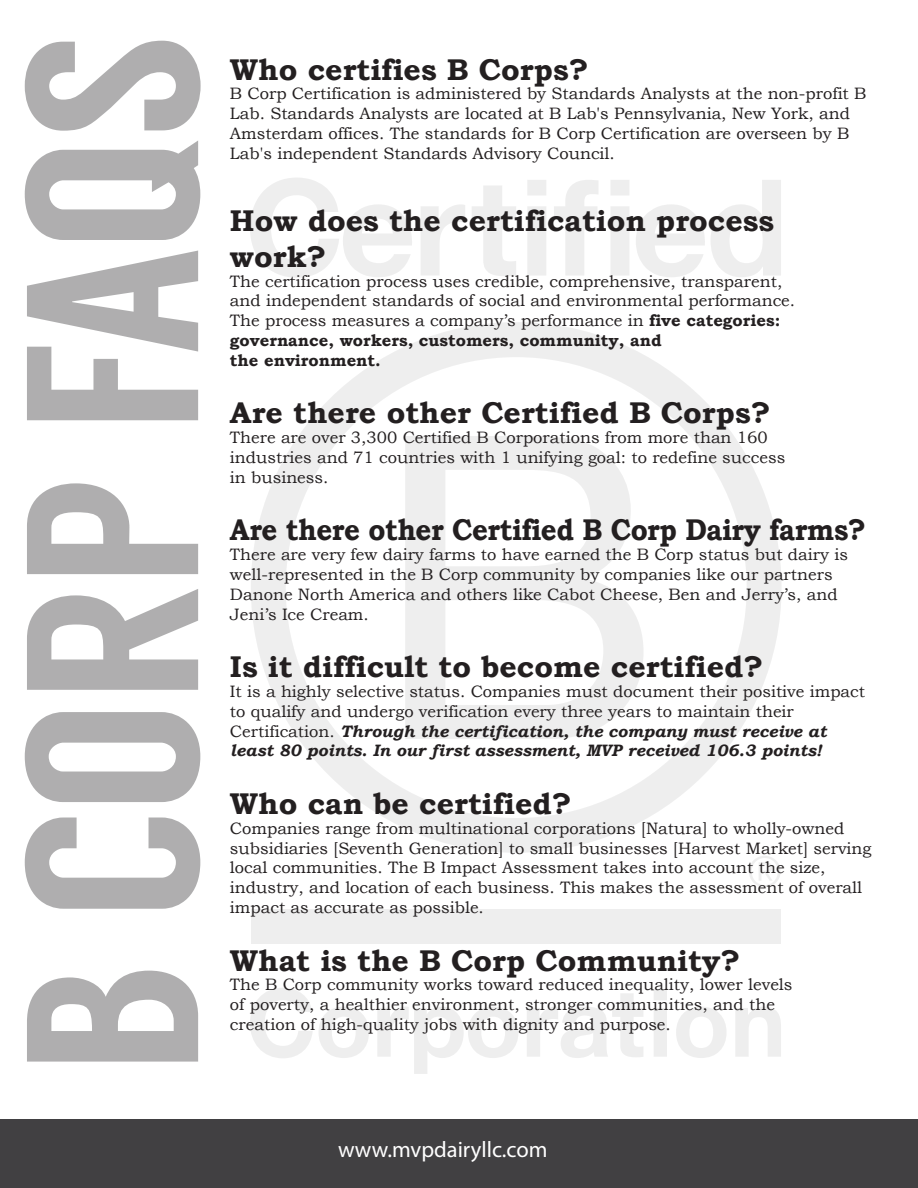
<style>
.page{position:relative;width:918px;height:1188px;background:#fff}
.page>*{position:absolute;margin:0;border:0;box-sizing:border-box;transform-origin:0 0}
.t1{font:700 30px/36px "Bookman Old Style";color:#231f20}
.t2{font:700 30px "Bookman Old Style";letter-spacing:-.02em;color:#231f20;scale:.92 1}
.t3{font:22.5px "Myriad Pro";color:#fff}
.t4{font:16.5px/19.8px "Bookman Old Style";color:#231f20}
.s1{font-weight:700}
.s2{font-weight:700;font-style:italic}
</style>
<div class="page">
<div style="left:0;top:1120px;width:918px;height:68px;background:#414042"></div>
<svg style="left:27px;top:971px;width:171px;height:91px"></svg>
<svg style="left:25px;top:817px;width:175px;height:92px"></svg>
<svg style="left:25px;top:712px;width:175px;height:90px"></svg>
<svg style="left:27px;top:589px;width:171px;height:101px"></svg>
<svg style="left:27px;top:483px;width:171px;height:91px"></svg>
<svg style="left:27px;top:251px;width:171px;height:169px"></svg>
<svg style="left:25px;top:140px;width:175px;height:100px"></svg>
<svg style="left:25px;top:41px;width:176px;height:90px"></svg>
<svg style="left:251px;top:322px;width:530px;height:531px"></svg>
<div style="left:251px;top:909px;width:530px;height:35px;background:#eee"></div>
<svg style="left:749px;top:856px;width:31px;height:31px"></svg>
<svg style="left:250px;top:178px;width:162px;height:100px"></svg>
<svg style="left:421px;top:205px;width:44px;height:70px"></svg>
<svg style="left:472px;top:186px;width:44px;height:90px"></svg>
<svg style="left:527px;top:180px;width:19px;height:95px"></svg>
<svg style="left:554px;top:180px;width:44px;height:95px"></svg>
<svg style="left:611px;top:180px;width:18px;height:95px;background:#efefef"></svg>
<svg style="left:636px;top:204px;width:69px;height:73px"></svg>
<svg style="left:711px;top:180px;width:70px;height:97px"></svg>
<svg style="left:250px;top:988px;width:63px;height:70px"></svg>
<svg style="left:319px;top:1007px;width:50px;height:51px"></svg>
<svg style="left:377px;top:1007px;width:141px;height:67px"></svg>
<svg style="left:527px;top:993px;width:116px;height:65px"></svg>
<svg style="left:654px;top:989px;width:13px;height:68px"></svg>
<svg style="left:676px;top:1007px;width:50px;height:51px"></svg>
<svg style="left:735px;top:1007px;width:46px;height:50px"></svg>
<h1 class="t1" style="left:230px;top:54px;width:360px">Who certifies B Corps?</h1>
<p class="t4" style="left:230px;top:86px;width:638px">B Corp Certification is administered by Standards Analysts at the non-profit B Lab. Standards Analysts are located at B Lab's Pennsylvania, New York, and Amsterdam offices. The standards for B Corp Certification are overseen by B Lab's independent Standards Advisory Council.</p>
<h1 class="t1" style="left:230px;top:205px;width:546px">How does the certification process work?</h1>
<p class="t4" style="left:230px;top:273px;width:567px">The certification process uses credible, comprehensive, transparent, and independent standards of social and environmental performance.<br>The process measures a company’s performance in <span class="s1">five categories: governance, workers, customers, community, and<br>the environment.</span></p>
<h1 class="t1" style="left:230px;top:398px;width:542px">Are there other Certified B Corps?</h1>
<p class="t4" style="left:230px;top:429px;width:557px">There are over 3,300 Certified B Corporations from more than 160 industries and 71 countries with 1 unifying goal: to redefine success in business.</p>
<h1 class="t2" style="left:230px;top:519px;width:693px">Are there other Certified B Corp Dairy farms?</h1>
<p class="t4" style="left:230px;top:546px;width:619px">There are very few dairy farms to have earned the B Corp status but dairy is well-represented in the B Corp community by companies like our partners Danone North America and others like Cabot Cheese, Ben and Jerry’s, and Jeni’s Ice Cream.</p>
<h1 class="t1" style="left:230px;top:652px;width:535px">Is it difficult to become certified?</h1>
<p class="t4" style="left:230px;top:683px;width:637px">It is a highly selective status. Companies must document their positive impact to qualify and undergo verification every three years to maintain their Certification. <span class="s2">Through the certification, the company must receive at least 80 points. In our first assessment, MVP received 106.3 points!</span></p>
<h1 class="t1" style="left:230px;top:789px;width:343px">Who can be certified?</h1>
<p class="t4" style="left:230px;top:820px;width:643px">Companies range from multinational corporations [Natura] to wholly-owned subsidiaries [Seventh Generation] to small businesses [Harvest Market] serving local communities. The B Impact Assessment takes into account the size, industry, and location of each business. This makes the assessment of overall impact as accurate as possible.</p>
<h1 class="t1" style="left:230px;top:945px;width:512px">What is the B Corp Community?</h1>
<p class="t4" style="left:230px;top:977px;width:564px">The B Corp community works toward reduced inequality, lower levels of poverty, a healthier environment, stronger communities, and the creation of high-quality jobs with dignity and purpose.</p>
<h2 class="t3" style="left:338px;top:1141px;width:211px">www.mvpdairyllc.com</h2>
</div>
